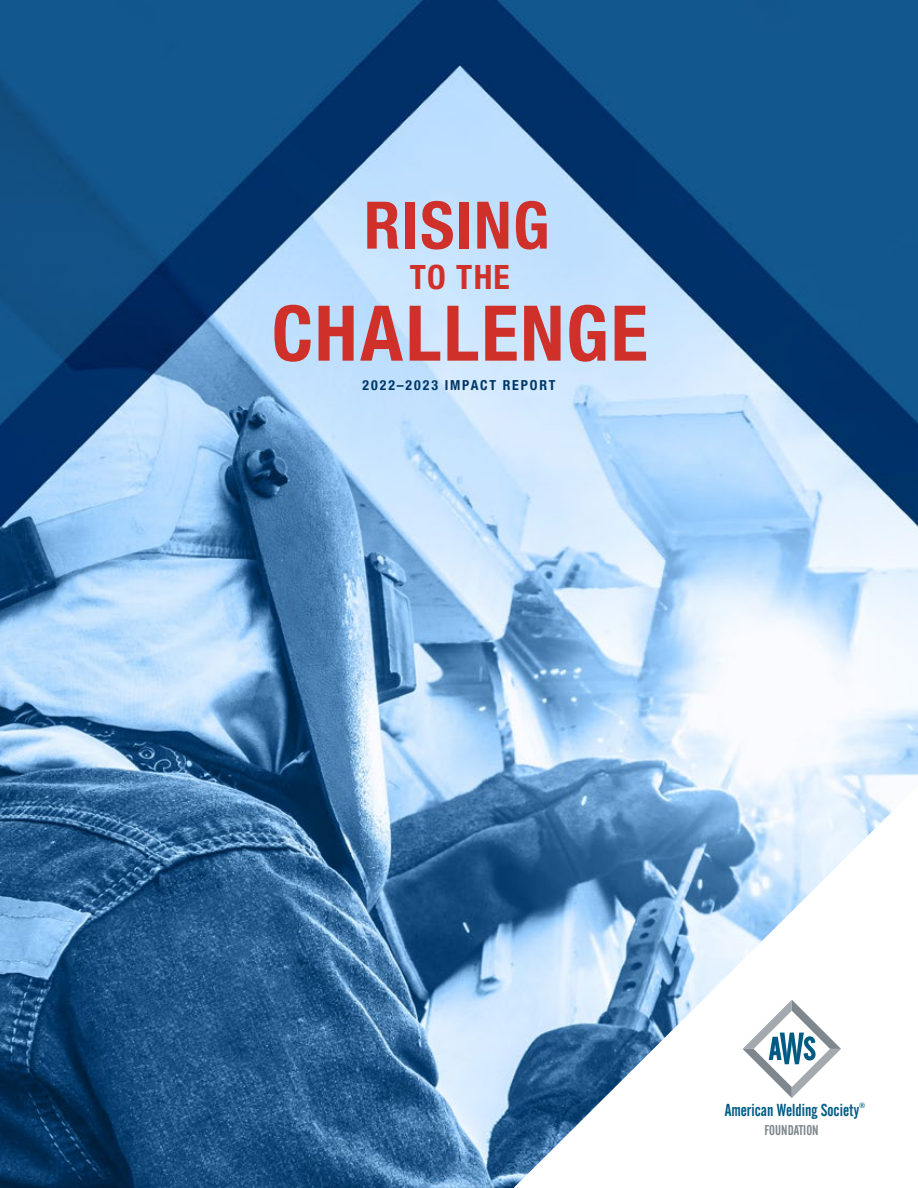
<style>
.page{position:relative;width:918px;height:1188px;background:#fff}
.page>*{position:absolute;margin:0;border:0;box-sizing:border-box;transform-origin:0 0}
.t1{font:700 condensed 76.95px "Helvetica Neue LT Std";letter-spacing:.025em;color:#d0302a}
.t2{font:700 condensed 65.7px "Helvetica Neue LT Std";letter-spacing:.02em;color:#d0302a}
.t3{font:700 condensed 33.6px "Helvetica Neue LT Std";color:#d0302a}
.t4{font:17.25px "Alternate Gothic No 2 BT";color:#005b84}
.t5{font:13.95px "Alternate Gothic No 2 BT";color:#7d878d}
.t6{font:700 condensed 13.8px "Helvetica Neue LT Std";letter-spacing:.135em;color:#003768}
.t7{font:7.5px "Alternate Gothic No 2 BT";color:#005b84}
</style>
<div class="page">
<img style="left:0;top:0;width:918px;height:1188px">
<svg style="left:514px;top:786px;width:404px;height:402px"></svg>
<svg style="left:743px;top:1000px;width:98px;height:98px"></svg>
<h2 class="t2" style="left:364px;top:185px;width:187px">RISING</h2>
<h3 class="t3" style="left:410px;top:257px;width:101px">TO THE</h3>
<h1 class="t1" style="left:272px;top:287px;width:377px">CHALLENGE</h1>
<p class="t6" style="left:362px;top:376px;width:195px">2022–2023 IMPACT REPORT</p>
<p class="t4" style="left:725px;top:1100px;width:136px">American Welding Society</p>
<p class="t7" style="left:859px;top:1101px;width:8px">®</p>
<p class="t5" style="left:765px;top:1122px;width:56px">FOUNDATION</p>
</div>
